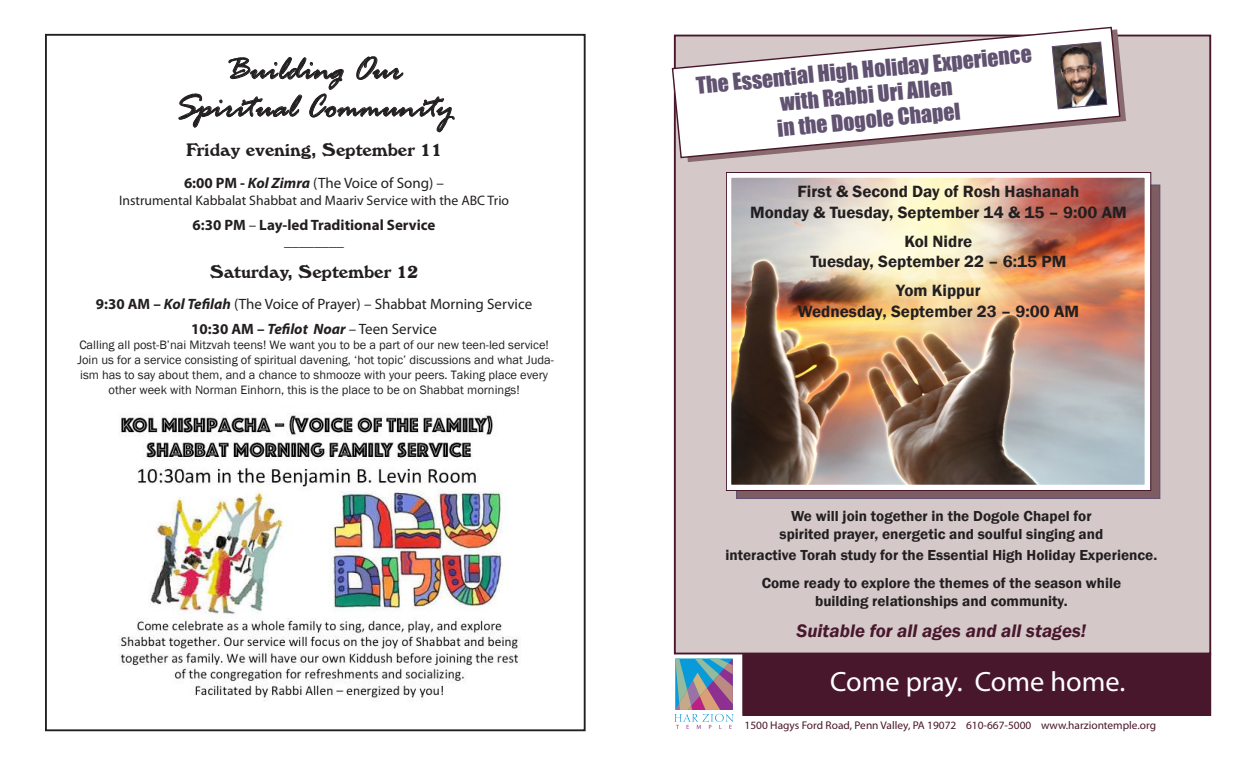
<style>
.page{position:relative;width:1260px;height:765px;background:#fff}
.page>*{position:absolute;margin:0;border:0;box-sizing:border-box;transform-origin:0 0}
.Normal{font:italic 35px "Rage";color:#231f20}
.t1{font:28px "Myriad Pro";color:#fff}
.t2{font:21.38px/25.1px "Impact";color:#605270;text-align:center}
.t3{font:italic 600 18.62px "Franklin Gothic";color:#48172b}
.Normal-2{font:17.5px "Windsor BT";color:#231f20}
.t4{font:600 16.75px/20.5px "Franklin Gothic";color:#231f20;text-align:center}
.Normal-3{font:15px "Myriad Pro";color:#231f20}
.Normal-4{font:700 15px "Myriad Pro";color:#231f20}
.t5{font:600 14.88px/18.6px "Franklin Gothic";color:#231f20;text-align:center}
.Normal-5{font:13.75px "Myriad Pro";color:#231f20}
.Body_text{font:12.5px/15px "Franklin Gothic";color:#231f20;text-align:center}
.t6{font:11.12px "Myriad Pro";color:#48172b}
.s1{font-weight:700}
.s2{font-weight:700;font-style:italic}
.s3{font-weight:400}
</style>
<div class="page">
<svg style="left:178px;top:56px;width:277px;height:76px"></svg>
<img style="left:118px;top:413px;width:402px;height:288px">
<div style="left:675px;top:36px;width:535px;height:618px;background:#d4c8c9"></div>
<svg style="left:674px;top:658px;width:60px;height:71px"></svg>
<div style="left:743px;top:654px;width:468px;height:61px;background:#48172b"></div>
<div style="left:742px;top:653px;width:469px;height:63px;border:1px solid #48172b"></div>
<div style="left:737px;top:185px;width:423px;height:313px;background:#7e5d62"></div>
<svg style="left:687px;top:34px;width:439px;height:128px"></svg>
<svg style="left:671px;top:26px;width:450px;height:133px"></svg>
<svg style="left:1051px;top:41px;width:57px;height:69px;background:#867a78"></svg>
<img style="left:733px;top:179px;width:410px;height:304px">
<div style="left:726px;top:172px;width:424px;height:318px;border:6px solid #fff"></div>
<div style="left:726px;top:172px;width:425px;height:319px;border:1px solid #48172b"></div>
<p class="Normal" style="left:226px;top:51px;width:178px">Building Our</p>
<p class="Normal" style="left:175px;top:88px;width:280px">Spiritual Community</p>
<p class="Normal-2" style="left:186px;top:140px;width:258px">Friday evening, September 11</p>
<p class="Normal-3" style="left:184px;top:173px;width:262px"><span class="s1">6:00 PM -</span> <span class="s2">Kol Zimra</span> (The Voice of Song) –</p>
<p class="Normal-5" style="left:119px;top:192px;width:392px">Instrumental Kabbalat Shabbat and Maariv Service with the ABC Trio</p>
<p class="Normal-4" style="left:193px;top:215px;width:244px">6:30 PM <span class="s3">–</span> Lay-led Traditional Service</p>
<p class="Normal-3" style="left:284px;top:232px;width:62px">________</p>
<p class="Normal-2" style="left:210px;top:261px;width:210px">Saturday, September 12</p>
<p class="Normal-3" style="left:96px;top:295px;width:438px"><span class="s1">9:30 AM –</span> <span class="s2">Kol Tefilah</span> (The Voice of Prayer) – Shabbat Morning Service</p>
<p class="Normal-3" style="left:191px;top:320px;width:247px"><span class="s1">10:30 AM –</span> <span class="s2">Tefilot Noar</span> – Teen Service</p>
<p class="Body_text" style="left:79px;top:338px;width:471px">Calling all post-B’nai Mitzvah teens! We want you to be a part of our new teen-led service!</p>
<p class="Body_text" style="left:77px;top:353px;width:478px">Join us for a service consisting of spiritual davening, ‘hot topic’ discussions and what Juda&shy;ism has to say about them, and a chance to shmooze with your peers. Taking place every other week with Norman Einhorn, this is the place to be on Shabbat mornings!</p>
<p class="t2" style="left:695px;top:71px;width:338px;rotate:-5deg">The Essential High Holiday Experience with Rabbi Uri Allen<br>in the Dogole Chapel</p>
<p class="t4" style="left:750px;top:182px;width:378px">First &amp; Second Day of Rosh Hashanah<br>Monday &amp; Tuesday, September 14 &amp; 15 – 9:00 AM</p>
<p class="t4" style="left:810px;top:231px;width:258px">Kol Nidre<br>Tuesday, September 22 – 6:15 PM</p>
<p class="t4" style="left:798px;top:280px;width:283px">Yom Kippur<br>Wednesday, September 23 – 9:00 AM</p>
<p class="t5" style="left:780px;top:507px;width:325px">We will join together in the Dogole Chapel for spirited prayer, energetic and soulful singing and</p>
<p class="t5" style="left:726px;top:541px;width:433px;line-height:28px">interactive Torah study for the Essential High Holiday Experience.<br>Come ready to explore the themes of the season while</p>
<p class="t5" style="left:815px;top:592px;width:254px">building relationships and community.</p>
<p class="t3" style="left:796px;top:619px;width:291px">Suitable for all ages and all stages!</p>
<p class="t1" style="left:830px;top:665px;width:297px">Come pray. Come home.</p>
<p class="t6" style="left:745px;top:718px;width:413px">1500 Hagys Ford Road, Penn Valley, PA 19072 610-667-5000 www.harziontemple.org</p>
</div>
